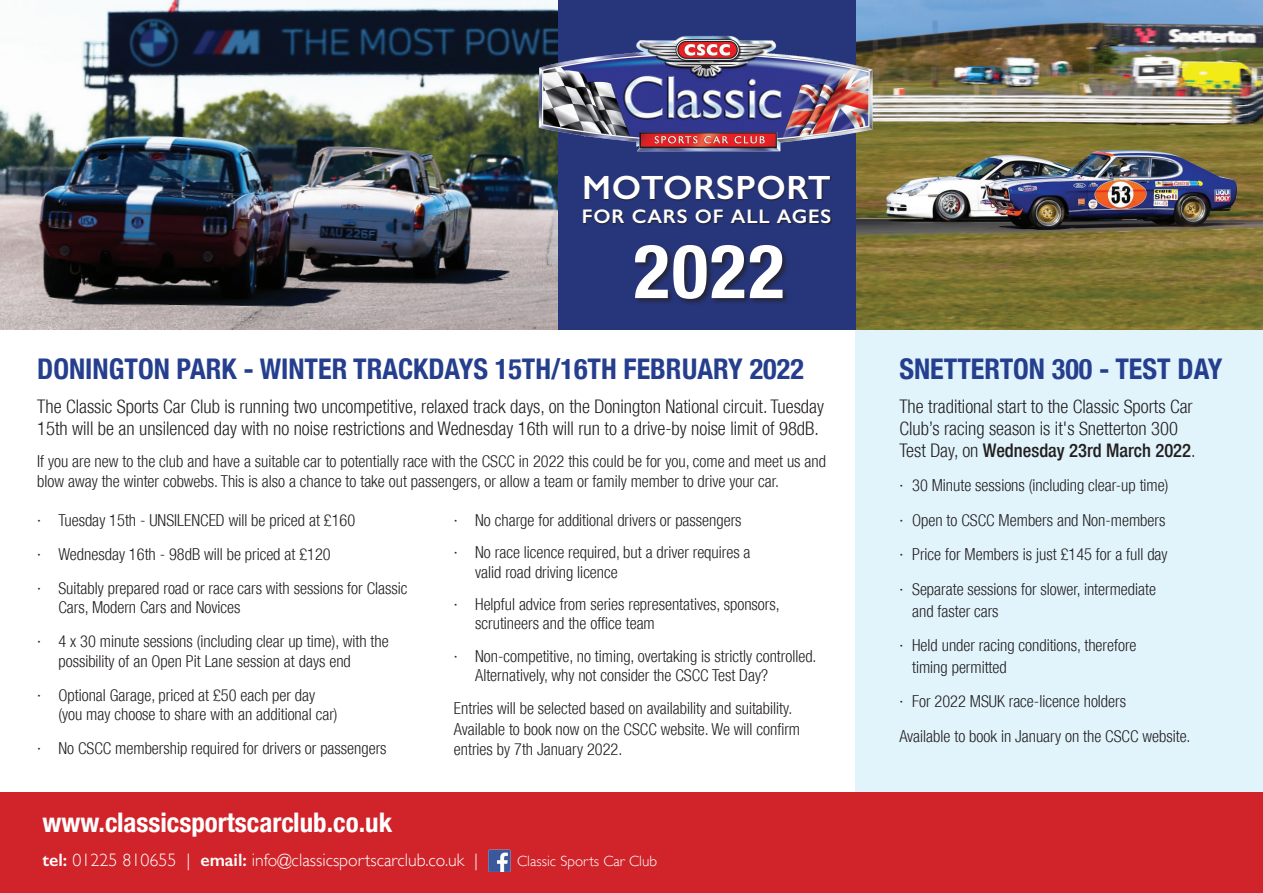
<style>
.page{position:relative;width:1263px;height:893px;background:#fff}
.page>*{position:absolute;margin:0;border:0;box-sizing:border-box;transform-origin:0 0}
.t1{font:700 condensed 75px "Helvetica Neue";color:#fff}
.t2{font:600 33.75px "Gill Sans";letter-spacing:.02em;color:#fff}
.t3{font:700 condensed 28.5px "Helvetica Neue";color:#253f8e}
.t4{font:700 condensed 27px "Helvetica Neue";color:#fff}
.t5{font:600 19.65px "Gill Sans";letter-spacing:.04em;color:#fff}
.t6{font:18.75px/21.8px "Helvetica Neue Light Cond";color:#231f20}
.t7{font:18.75px "Helvetica Neue Medium Cond";color:#231f20}
.t8{font:300 18px "Gill Sans";color:#fff}
.t9{font:16.5px/34.5px "Helvetica Neue Light Cond";color:#231f20}
.t10{font:300 15px "Gill Sans";color:#fff}
.s1{font-weight:600}
.s2{font-family:"Helvetica Neue Light Cond"}
</style>
<div class="page">
<div style="left:855px;top:322px;width:408px;height:484px;background:#e1f4fc"></div>
<img style="left:0;top:0;width:558px;height:329px">
<img style="left:855px;top:0;width:408px;height:329px">
<div style="left:558px;top:0;width:297px;height:329px;background:#27367b"></div>
<img style="left:521px;top:0;width:371px;height:195px">
<div style="left:634px;top:244px;width:156px;height:62px;background:#231f20;opacity:.75"></div>
<div style="left:583px;top:175px;width:249px;height:50px;background:#231f20;opacity:.75"></div>
<div style="left:0;top:792px;width:1263px;height:101px;background:#d1232a"></div>
<img style="left:488px;top:850px;width:23px;height:22px">
<h2 class="t2" style="left:582px;top:167px;width:250px">MOTORSPORT</h2>
<p class="t5" style="left:582px;top:204px;width:251px">FOR CARS OF ALL AGES</p>
<h1 class="t1" style="left:634px;top:209px;width:152px">2022</h1>
<h3 class="t3" style="left:37px;top:345px;width:768px">DONINGTON PARK - WINTER TRACKDAYS 15TH/16TH FEBRUARY 2022</h3>
<p class="t6" style="left:37px;top:396px;width:788px">The Classic Sports Car Club is running two uncompetitive, relaxed track days, on the Donington National circuit. Tuesday<br>15th will be an unsilenced day with no noise restrictions and Wednesday 16th will run to a drive-by noise limit of 98dB.</p>
<p class="t9" style="left:37px;top:452px;width:790px;line-height:19.5px">If you are new to the club and have a suitable car to potentially race with the CSCC in 2022 this could be for you, come and meet us and blow away the winter cobwebs. This is also a chance to take out passengers, or allow a team or family member to drive your car.</p>
<p class="t9" style="left:37px;top:503px;width:372px;line-height:33.9px">· Tuesday 15th - UNSILENCED will be priced at £160<br>· Wednesday 16th - 98dB will be priced at £120<br>· Suitably prepared road or race cars with sessions for Classic</p>
<p class="t9" style="left:37px;top:590px;width:353px;line-height:33.9px;text-indent:21px">Cars, Modern Cars and Novices<br>· 4 x 30 minute sessions (including clear up time), with the</p>
<p class="t9" style="left:37px;top:644px;width:315px;line-height:33.9px;text-indent:21px">possibility of an Open Pit Lane session at days end · Optional Garage, priced at £50 each per day</p>
<p class="t9" style="left:37px;top:697px;width:351px;line-height:33.9px;text-indent:21px">(you may choose to share with an additional car)<br>· No CSCC membership required for drivers or passengers</p>
<p class="t9" style="left:454px;top:504px;width:298px;line-height:32.2px">· No charge for additional drivers or passengers<br>· No race licence required, but a driver requires a</p>
<p class="t9" style="left:454px;top:556px;width:327px;line-height:32.2px;text-indent:21px">valid road driving licence<br>· Helpful advice from series representatives, sponsors,</p>
<p class="t9" style="left:454px;top:607px;width:364px;line-height:32.2px;text-indent:21px">scrutineers and the office team<br>· Non-competitive, no timing, overtaking is strictly controlled.</p>
<p class="t9" style="left:454px;top:659px;width:340px;line-height:32.2px;text-align:center">Alternatively, why not consider the CSCC Test Day?<br>Entries will be selected based on availability and suitability.</p>
<p class="t9" style="left:454px;top:719px;width:348px;line-height:19.5px">Available to book now on the CSCC website. We will confirm entries by 7th January 2022.</p>
<h3 class="t4" style="left:43px;top:800px;width:351px">www.classicsportscarclub.co.uk</h3>
<p class="t8" style="left:43px;top:846px;width:437px"><span class="s1">tel:</span> 01225 810655 | <span class="s1">email:</span> info@classicsportscarclub.co.uk |</p>
<p class="t10" style="left:517px;top:849px;width:141px">Classic Sports Car Club</p>
<h3 class="t3" style="left:899px;top:345px;width:325px">SNETTERTON 300 - TEST DAY</h3>
<p class="t6" style="left:899px;top:396px;width:295px">The traditional start to the Classic Sports Car<br>Club’s racing season is it's Snetterton 300</p>
<p class="t7" style="left:899px;top:439px;width:298px"><span class="s2">Test Day, on</span> Wednesday 23rd March 2022<span class="s2">.</span></p>
<p class="t9" style="left:899px;top:468px;width:270px">· 30 Minute sessions (including clear-up time) · Open to CSCC Members and Non-members · Price for Members is just £145 for a full day · Separate sessions for slower, intermediate</p>
<p class="t9" style="left:899px;top:593px;width:239px;text-indent:13px">and faster cars<br>· Held under racing conditions, therefore</p>
<p class="t9" style="left:899px;top:650px;width:293px;text-indent:13px">timing permitted<br>· For 2022 MSUK race-licence holders<br>Available to book in January on the CSCC website.</p>
</div>
